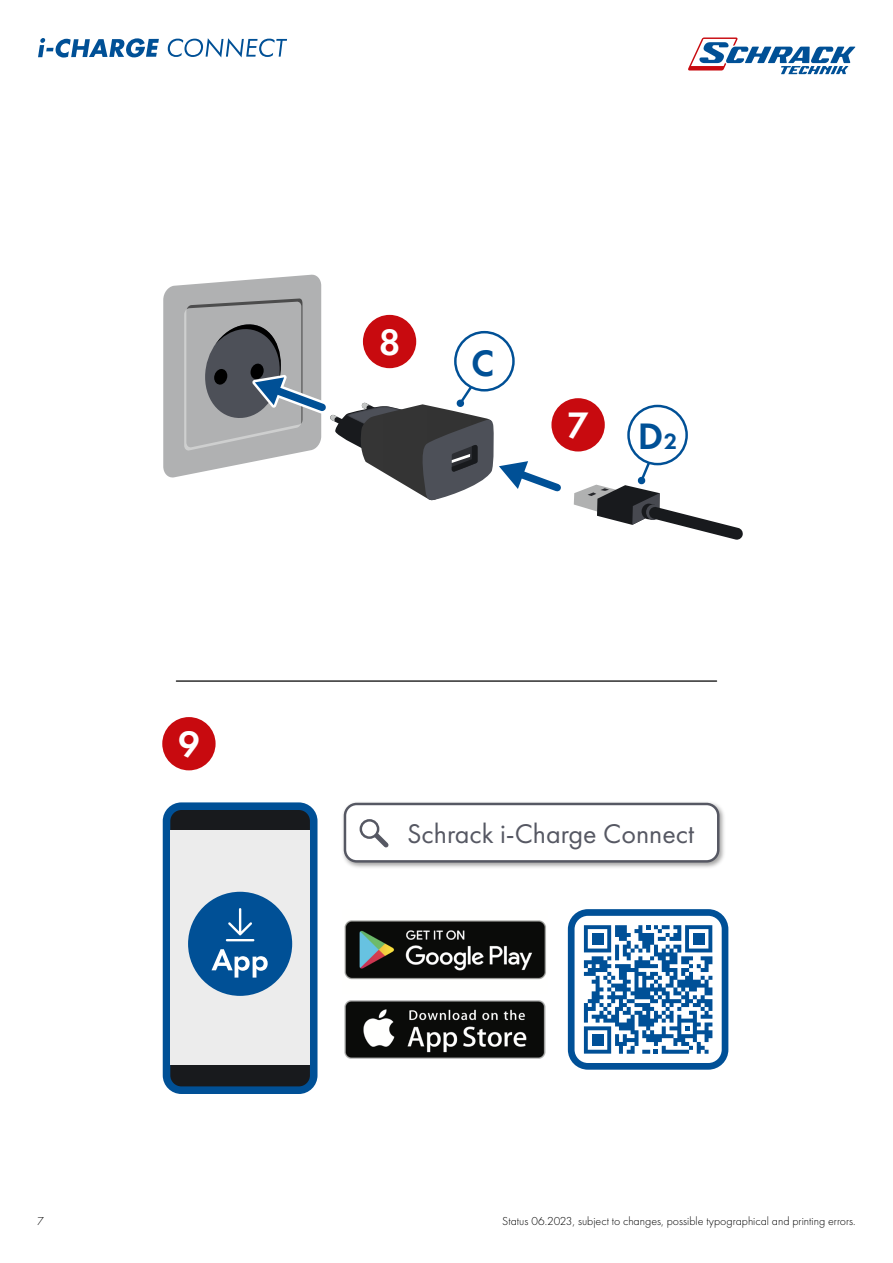
<style>
.page{position:relative;width:893px;height:1263px;background:#fff}
.page>*{position:absolute;margin:0;border:0;box-sizing:border-box;transform-origin:0 0}
.t1{font:600 38.1px "Futura PT";color:#005096}
.t2{font:600 38.1px "Futura PT";color:#fff}
.t3{font:28.05px "Futura PT";color:#565863}
.t4{font:300 12px "Futura PT";color:#000}
</style>
<div class="page">
<img style="left:344px;top:920px;width:202px;height:139px">
<svg style="left:163px;top:802px;width:154px;height:292px;background:#8ea5b9"></svg>
<svg style="left:163px;top:274px;width:404px;height:227px"></svg>
<div style="left:455px;top:332px;width:58px;height:58px;background:#fff;border-radius:50%"></div>
<div style="left:454px;top:331px;width:61px;height:60px;border:2px solid #005096;border-radius:50%"></div>
<svg style="left:574px;top:440px;width:169px;height:100px"></svg>
<div style="left:628px;top:406px;width:59px;height:58px;background:#fff;border-radius:50%"></div>
<div style="left:627px;top:405px;width:61px;height:60px;border:2px solid #005096;border-radius:50%"></div>
<hr style="left:176px;top:680px;width:541px;height:2px;background:#000">
<div style="left:551px;top:398px;width:54px;height:53px;background:#c80a0f;border-radius:50%"></div>
<div style="left:363px;top:315px;width:53px;height:53px;background:#c80a0f;border-radius:50%"></div>
<div style="left:162px;top:717px;width:54px;height:53px;background:#c80a0f;border-radius:50%"></div>
<img style="left:343px;top:802px;width:381px;height:66px">
<div style="left:345px;top:804px;width:373px;height:57px;background:#fff;border-radius:12px"></div>
<div style="left:344px;top:803px;width:375px;height:60px;border:2px solid #565863;border-radius:12px"></div>
<svg style="left:366px;top:824px;width:23px;height:24px"></svg>
<div style="left:361px;top:820px;width:17px;height:18px;background:#fff;border-radius:50%"></div>
<div style="left:360px;top:819px;width:19px;height:20px;border:2px solid #565863;border-radius:50%"></div>
<svg style="left:568px;top:909px;width:160px;height:161px"></svg>
<div style="left:592px;top:933px;width:11px;height:12px;background:#005097"></div>
<div style="left:693px;top:933px;width:11px;height:12px;background:#005097"></div>
<div style="left:592px;top:1034px;width:11px;height:12px;background:#005097"></div>
<svg style="left:688px;top:38px;width:167px;height:36px"></svg>
<svg style="left:38px;top:38px;width:121px;height:20px"></svg>
<svg style="left:168px;top:38px;width:119px;height:19px"></svg>
<h1 class="t2" style="left:178px;top:720px;width:23px">9</h1>
<h1 class="t2" style="left:379px;top:318px;width:23px">8</h1>
<h1 class="t1" style="left:471px;top:339px;width:25px">C</h1>
<h1 class="t2" style="left:567px;top:401px;width:23px">7</h1>
<h1 class="t1" style="left:638px;top:413px;width:42px">D₂</h1>
<h2 class="t3" style="left:407px;top:817px;width:289px">Schrack i-Charge Connect</h2>
<p class="t4" style="left:38px;top:1215px;width:8px">7</p>
<p class="t4" style="left:502px;top:1215px;width:355px">Status 06.2023, subject to changes, possible typographical and printing errors.</p>
</div>
